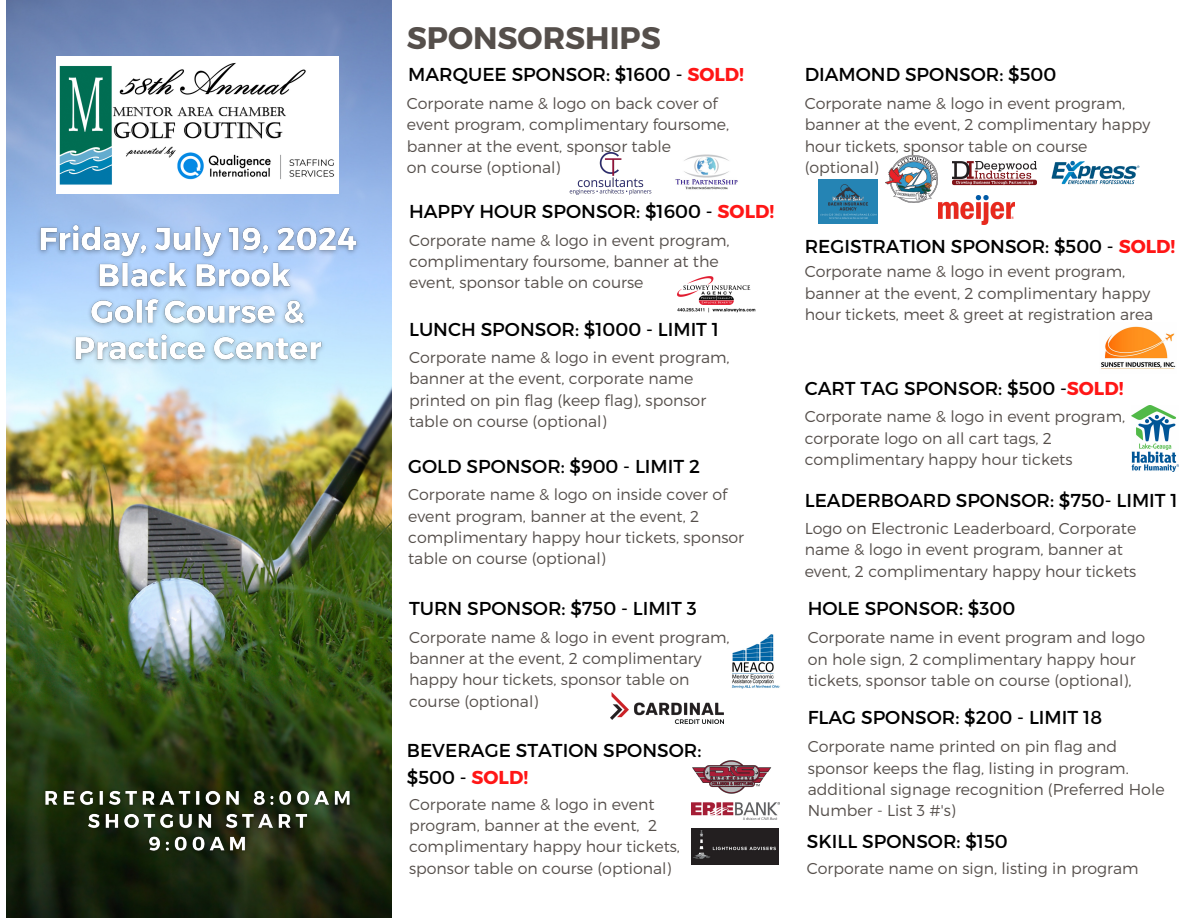
<style>
.page{position:relative;width:1188px;height:918px;background:#fff}
.page>*{position:absolute;margin:0;border:0;box-sizing:border-box;transform-origin:0 0}
.t1{font:700 31.2px "Montserrat";color:#554f4b}
.t2{font:18.75px/27px "Montserrat";color:#000}
.t3{font:300 15.75px/21.3px "Montserrat";color:#554f4b}
.s1{font-weight:700;color:#ff1616}
</style>
<div class="page">
<img style="left:691px;top:829px;width:88px;height:36px">
<img style="left:691px;top:803px;width:88px;height:17px">
<img style="left:692px;top:760px;width:79px;height:34px">
<img style="left:7px;top:0;width:384px;height:918px">
<img style="left:569px;top:153px;width:83px;height:41px">
<img style="left:675px;top:154px;width:63px;height:36px">
<img style="left:953px;top:161px;width:83px;height:25px">
<img style="left:1051px;top:160px;width:89px;height:25px">
<img style="left:731px;top:634px;width:49px;height:55px">
<img style="left:886px;top:156px;width:52px;height:47px">
<img style="left:938px;top:195px;width:77px;height:29px">
<img style="left:1131px;top:406px;width:47px;height:65px">
<img style="left:610px;top:692px;width:114px;height:32px">
<img style="left:57px;top:57px;width:281px;height:137px">
<img style="left:677px;top:276px;width:79px;height:37px">
<img style="left:1101px;top:326px;width:75px;height:43px">
<img style="left:39px;top:785px;width:318px;height:74px">
<img style="left:32px;top:219px;width:333px;height:151px">
<img style="left:818px;top:179px;width:60px;height:44px">
<p class="t1" style="left:407px;top:18px;width:255px">SPONSORSHIPS</p>
<h4 class="t2" style="left:408px;top:60px;width:337px">MARQUEE SPONSOR: $1600 - <span class="s1">SOLD!</span></h4>
<h4 class="t3" style="left:407px;top:92px;width:324px">Corporate name &amp; logo on back cover of event program, complimentary foursome, banner at the event, sponsor table</h4>
<p class="t3" style="left:407px;top:156px;width:155px">on course (optional)</p>
<h4 class="t2" style="left:409px;top:197px;width:367px">HAPPY HOUR SPONSOR: $1600 - <span class="s1">SOLD!</span></h4>
<p class="t3" style="left:409px;top:229px;width:322px">Corporate name &amp; logo in event program, complimentary foursome, banner at the event, sponsor table on course</p>
<p class="t2" style="left:409px;top:315px;width:312px">LUNCH SPONSOR: $1000 - LIMIT 1</p>
<p class="t3" style="left:409px;top:346px;width:322px">Corporate name &amp; logo in event program, banner at the event, corporate name printed on pin flag (keep flag), sponsor table on course (optional)</p>
<p class="t2" style="left:408px;top:452px;width:293px">GOLD SPONSOR: $900 - LIMIT 2</p>
<h4 class="t3" style="left:408px;top:483px;width:337px">Corporate name &amp; logo on inside cover of event program, banner at the event, 2 complimentary happy hour tickets, sponsor table on course (optional)</h4>
<p class="t2" style="left:409px;top:594px;width:289px">TURN SPONSOR: $750 - LIMIT 3</p>
<p class="t3" style="left:409px;top:625px;width:322px">Corporate name &amp; logo in event program, banner at the event, 2 complimentary happy hour tickets, sponsor table on</p>
<h1 class="t3" style="left:409px;top:690px;width:131px">course (optional)</h1>
<h4 class="t2" style="left:407px;top:736px;width:296px">BEVERAGE STATION SPONSOR: $500 - <span class="s1">SOLD!</span></h4>
<p class="t3" style="left:409px;top:793px;width:247px">Corporate name &amp; logo in event</p>
<p class="t3" style="left:409px;top:814px;width:272px">program, banner at the event, 2 complimentary happy hour tickets,</p>
<p class="t3" style="left:409px;top:857px;width:264px">sponsor table on course (optional)</p>
<p class="t2" style="left:805px;top:60px;width:253px">DIAMOND SPONSOR: $500</p>
<p class="t3" style="left:805px;top:92px;width:347px">Corporate name &amp; logo in event program, banner at the event, 2 complimentary happy hour tickets, sponsor table on course (optional)</p>
<p class="t2" style="left:805px;top:231px;width:372px">REGISTRATION SPONSOR: $500 - <span class="s1">SOLD!</span></p>
<h4 class="t3" style="left:805px;top:260px;width:350px">Corporate name &amp; logo in event program, banner at the event, 2 complimentary happy hour tickets, meet &amp; greet at registration area</h4>
<p class="t2" style="left:805px;top:374px;width:320px">CART TAG SPONSOR: $500 -<span class="s1">SOLD!</span></p>
<p class="t3" style="left:805px;top:405px;width:322px">Corporate name &amp; logo in event program, corporate logo on all cart tags, 2 complimentary happy hour tickets</p>
<h4 class="t2" style="left:805px;top:486px;width:375px">LEADERBOARD SPONSOR: $750- LIMIT 1</h4>
<p class="t3" style="left:805px;top:517px;width:333px">Logo on Electronic Leaderboard, Corporate name &amp; logo in event program, banner at event, 2 complimentary happy hour tickets</p>
<h4 class="t2" style="left:808px;top:594px;width:209px">HOLE SPONSOR: $300</h4>
<p class="t3" style="left:808px;top:626px;width:339px">Corporate name in event program and logo on hole sign, 2 complimentary happy hour tickets, sponsor table on course (optional),</p>
<p class="t2" style="left:808px;top:703px;width:296px">FLAG SPONSOR: $200 - LIMIT 18</p>
<p class="t3" style="left:808px;top:735px;width:358px">Corporate name printed on pin flag and sponsor keeps the flag, listing in program. additional signage recognition (Preferred Hole Number - List 3 #'s)</p>
<p class="t2" style="left:807px;top:827px;width:202px">SKILL SPONSOR: $150</p>
<p class="t3" style="left:807px;top:857px;width:333px">Corporate name on sign, listing in program</p>
</div>
